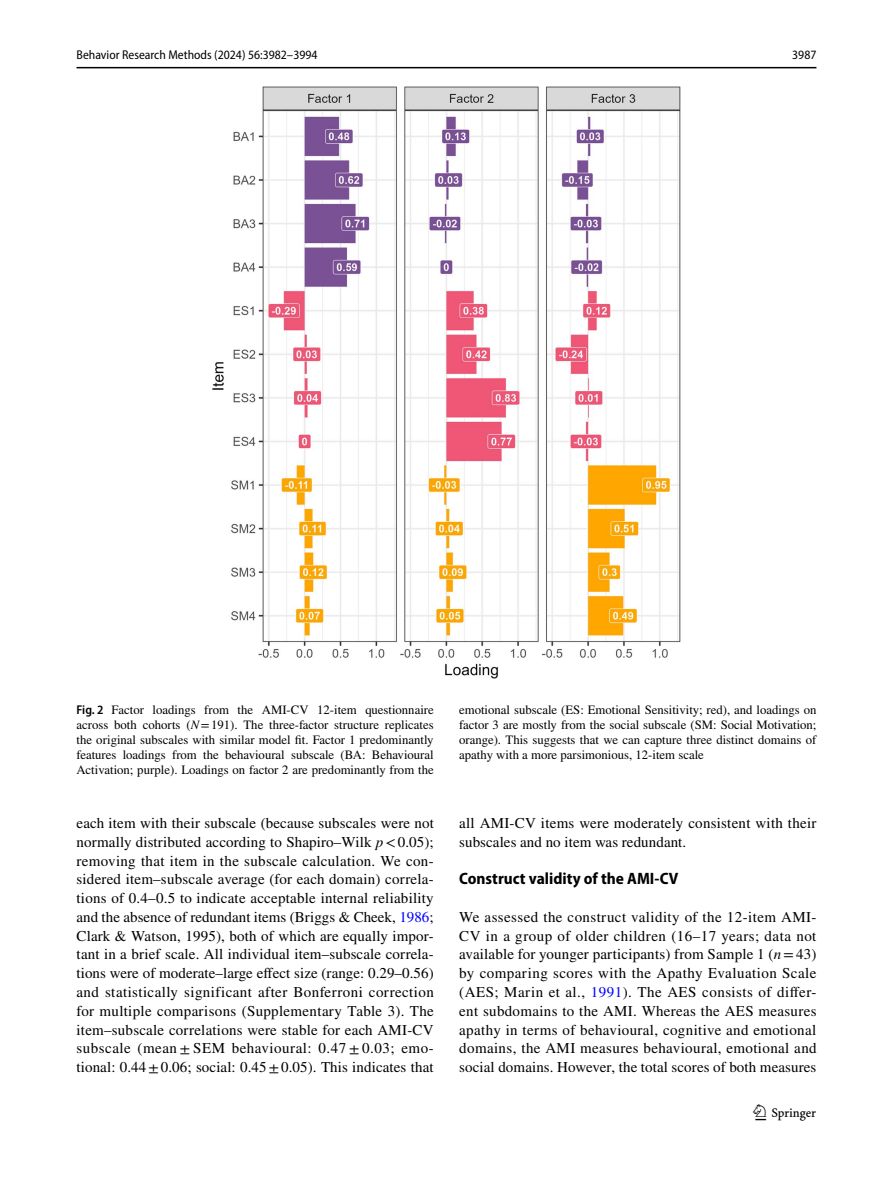
<style>
.page{position:relative;width:893px;height:1187px;background:#fff}
.page>*{position:absolute;margin:0;border:0;box-sizing:border-box;transform-origin:0 0}
.t1{font:22.5px "Springnew Regular 2";color:#000}
.t2{font:700 semi-condensed 16.5px "Myriad Pro";color:#000}
.t3{font:15px/18.8px "STIX";letter-spacing:.005em;color:#000;text-align:justify}
.t4{font:12.75px/15px "STIX";color:#000;text-align:justify}
.t5{font:semi-condensed 12.75px "Myriad Pro";color:#000}
.s1{font-family:"Myriad Pro";font-weight:600;font-stretch:semi-condensed}
.s2{font-style:italic}
.s3{color:#00f}
</style>
<div class="page">
<hr style="left:77px;top:67px;width:739px;height:1px;background:#000">
<img style="left:213px;top:87px;width:467px;height:591px">
<p class="t5" style="left:77px;top:48px;width:243px">Behavior Research Methods (2024) 56:3982–3994</p>
<p class="t5" style="left:792px;top:48px;width:26px">3987</p>
<p class="t4" style="left:77px;top:702px;width:359px"><span class="s1">Fig. 2</span> Factor loadings from the AMI-CV 12-item questionnaire across both cohorts (<span class="s2">N</span>=191). The three-factor structure replicates the original subscales with similar model fit. Factor 1 predominantly features loadings from the behavioural subscale (BA: Behavioural Activation; purple). Loadings on factor 2 are predominantly from the</p>
<p class="t4" style="left:459px;top:702px;width:359px">emotional subscale (ES: Emotional Sensitivity; red), and loadings on factor 3 are mostly from the social subscale (SM: Social Motivation; orange). This suggests that we can capture three distinct domains of apathy with a more parsimonious, 12-item scale</p>
<p class="t3" style="left:77px;top:814px;width:359px">each item with their subscale (because subscales were not normally distributed according to Shapiro–Wilk <span class="s2">p</span>&lt;0.05); removing that item in the subscale calculation. We con&shy;sidered item–subscale average (for each domain) correla&shy;tions of 0.4–0.5 to indicate acceptable internal reliability and the absence of redundant items (Briggs &amp; Cheek, <span class="s3">1986</span>; Clark &amp; Watson, 1995), both of which are equally impor&shy;tant in a brief scale. All individual item–subscale correla&shy;tions were of moderate–large effect size (range: 0.29–0.56) and statistically significant after Bonferroni correction for multiple comparisons (Supplementary Table 3). The item–subscale correlations were stable for each AMI-CV subscale (mean ± SEM behavioural: 0.47 ± 0.03; emo&shy;tional: 0.44±0.06; social: 0.45±0.05). This indicates that</p>
<p class="t3" style="left:459px;top:814px;width:359px">all AMI-CV items were moderately consistent with their subscales and no item was redundant.</p>
<p class="t2" style="left:459px;top:869px;width:221px">Construct validity of the AMI‑CV</p>
<p class="t3" style="left:459px;top:908px;width:359px">We assessed the construct validity of the 12-item AMI-CV in a group of older children (16–17 years; data not available for younger participants) from Sample 1 (<span class="s2">n</span>=43) by comparing scores with the Apathy Evaluation Scale (AES; Marin et al., <span class="s3">1991</span>). The AES consists of differ&shy;ent subdomains to the AMI. Whereas the AES measures apathy in terms of behavioural, cognitive and emotional domains, the AMI measures behavioural, emotional and social domains. However, the total scores of both measures</p>
<h1 class="t1" style="left:755px;top:1104px;width:62px">1 3</h1>
</div>
